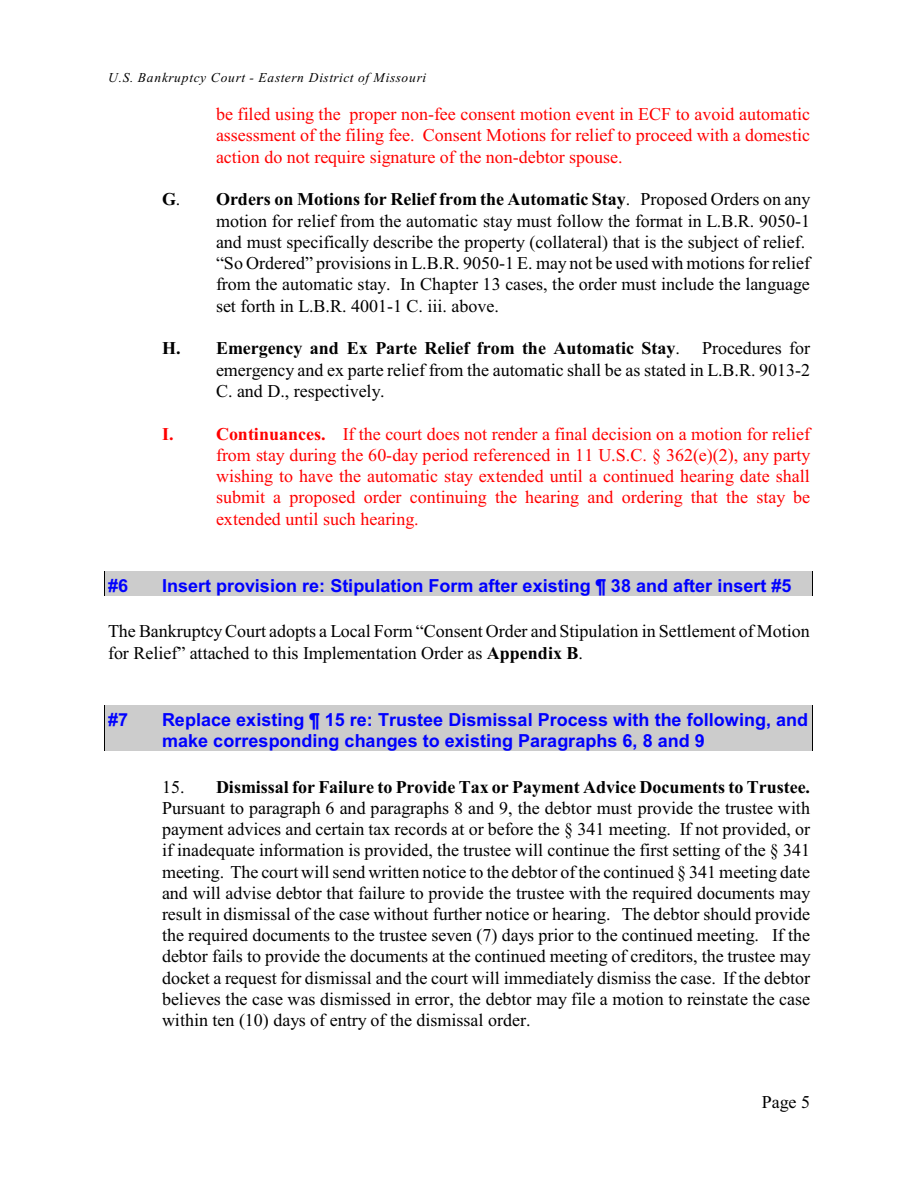
<style>
.page{position:relative;width:918px;height:1188px;background:#fff}
.page>*{position:absolute;margin:0;border:0;box-sizing:border-box;transform-origin:0 0}
.t1{font:18px/21.3px "Times New Roman";color:#000}
.t2{font:18px/21.3px "Times New Roman";color:#f00;text-align:justify}
.t3{font:700 18px/21.3px "Arial";color:#00f}
.t4{font:italic 13.5px "Times New Roman";letter-spacing:.04em;color:#000}
.s1{font-weight:700}
</style>
<div class="page">
<div style="left:105px;top:572px;width:708px;height:24px;background:#ccc"></div>
<div style="left:105px;top:705px;width:708px;height:46px;background:#ccc"></div>
<p class="t4" style="left:108px;top:72px;width:320px">U.S. Bankruptcy Court - Eastern District of Missouri</p>
<p class="t2" style="left:216px;top:105px;width:596px">be filed using the proper non-fee consent motion event in ECF to avoid automatic assessment of the filing fee. Consent Motions for relief to proceed with a domestic action do not require signature of the non-debtor spouse.</p>
<p class="t1" style="left:216px;top:190px;width:596px;text-indent:-54px"><span class="s1">G</span>. <span class="s1">Orders on Motions for Relief from the Automatic Stay</span>. Proposed Orders on any motion for relief from the automatic stay must follow the format in L.B.R. 9050-1 and must specifically describe the property (collateral) that is the subject of relief. “So Ordered” provisions in L.B.R. 9050-1 E. may not be used with motions for relief from the automatic stay. In Chapter 13 cases, the order must include the language set forth in L.B.R. 4001-1 C. iii. above.</p>
<p class="t1" style="left:216px;top:339px;width:596px;text-align:justify;text-indent:-54px"><span class="s1">H. Emergency and Ex Parte Relief from the Automatic Stay</span>. Procedures for emergency and ex parte relief from the automatic shall be as stated in L.B.R. 9013-2<br>C. and D., respectively.</p>
<p class="t2" style="left:216px;top:425px;width:596px;text-indent:-54px"><span class="s1">I. Continuances.</span> If the court does not render a final decision on a motion for relief from stay during the 60-day period referenced in 11 U.S.C. § 362(e)(2), any party wishing to have the automatic stay extended until a continued hearing date shall submit a proposed order continuing the hearing and ordering that the stay be extended until such hearing.</p>
<p class="t3" style="left:108px;top:577px;width:22px">#6</p>
<p class="t3" style="left:162px;top:577px;width:631px">Insert provision re: Stipulation Form after existing ¶ 38 and after insert #5</p>
<p class="t1" style="left:108px;top:622px;width:703px">The Bankruptcy Court adopts a Local Form “Consent Order and Stipulation in Settlement of Motion for Relief” attached to this Implementation Order as <span class="s1">Appendix B</span>.</p>
<p class="t3" style="left:108px;top:710px;width:22px">#7</p>
<p class="t3" style="left:162px;top:710px;width:648px">Replace existing ¶ 15 re: Trustee Dismissal Process with the following, and make corresponding changes to existing Paragraphs 6, 8 and 9</p>
<p class="t1" style="left:162px;top:778px;width:650px;text-align:justify">15. <span class="s1">Dismissal for Failure to Provide Tax or Payment Advice Documents to Trustee.<br></span>Pursuant to paragraph 6 and paragraphs 8 and 9, the debtor must provide the trustee with payment advices and certain tax records at or before the § 341 meeting. If not provided, or if inadequate information is provided, the trustee will continue the first setting of the § 341 meeting. The court will send written notice to the debtor of the continued § 341 meeting date and will advise debtor that failure to provide the trustee with the required documents may result in dismissal of the case without further notice or hearing. The debtor should provide the required documents to the trustee seven (7) days prior to the continued meeting. If the debtor fails to provide the documents at the continued meeting of creditors, the trustee may docket a request for dismissal and the court will immediately dismiss the case. If the debtor believes the case was dismissed in error, the debtor may file a motion to reinstate the case within ten (10) days of entry of the dismissal order.</p>
<p class="t1" style="left:762px;top:1093px;width:50px">Page 5</p>
</div>
